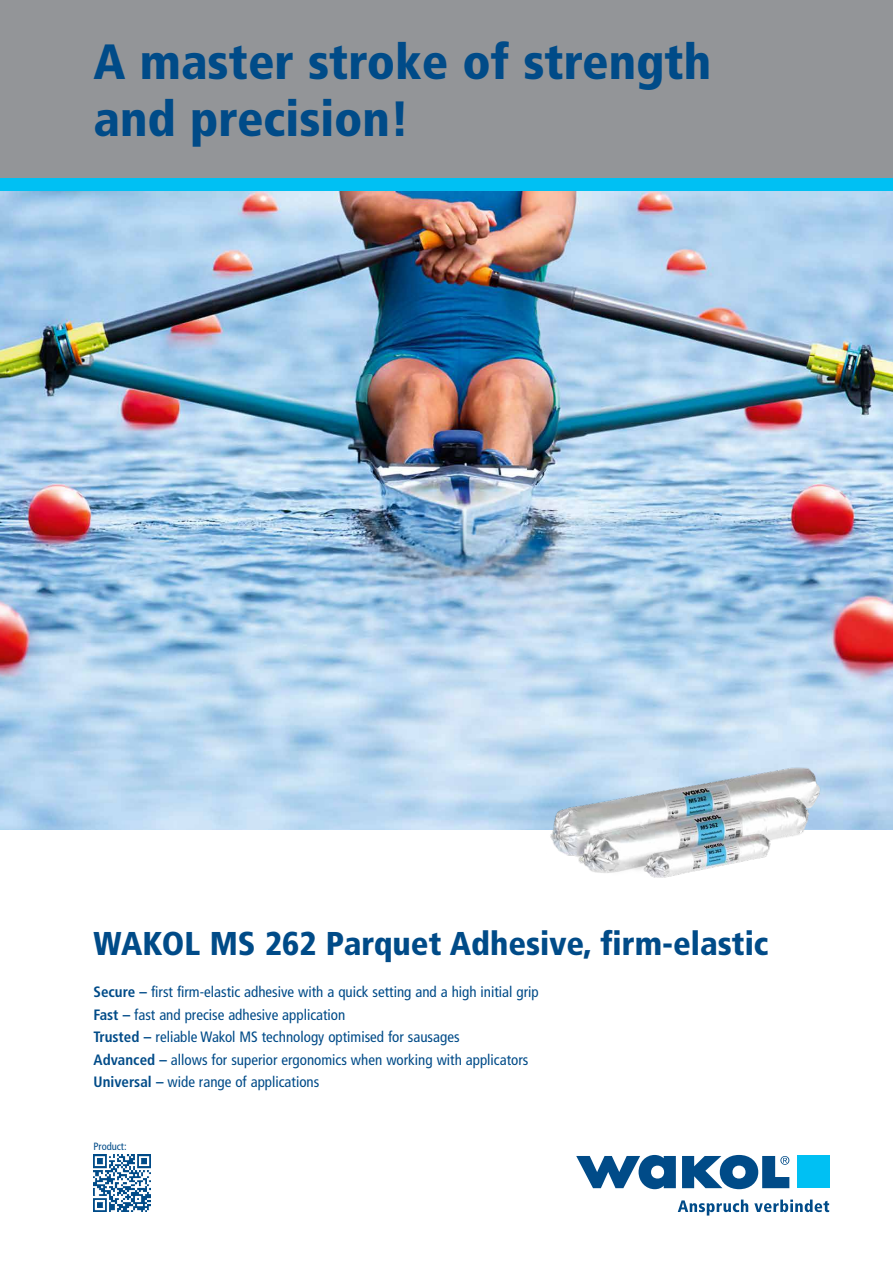
<style>
.page{position:relative;width:893px;height:1263px;background:#fff}
.page>*{position:absolute;margin:0;border:0;box-sizing:border-box;transform-origin:0 0}
.t1{font:900 condensed 49.5px/57px "Frutiger";color:#004b88}
.t2{font:900 condensed 33px "Frutiger";color:#004b88}
.t3{font:condensed 15px/22.5px "Frutiger";color:#004b88}
.t4{font:condensed 10.5px "Frutiger";color:#004b88}
.s1{font-weight:700}
</style>
<div class="page">
<img style="left:0;top:191px;width:893px;height:638px">
<div style="left:0;top:0;width:893px;height:179px;background:#939598"></div>
<div style="left:0;top:179px;width:893px;height:12px;background:#00c0f3"></div>
<svg style="left:678px;top:1199px;width:70px;height:16px"></svg>
<svg style="left:754px;top:1199px;width:75px;height:13px"></svg>
<svg style="left:576px;top:1155px;width:100px;height:34px"></svg>
<svg style="left:682px;top:1155px;width:107px;height:34px"></svg>
<div style="left:797px;top:1156px;width:32px;height:32px;background:#00c0f3"></div>
<img style="left:527px;top:714px;width:355px;height:164px">
<img style="left:94px;top:1155px;width:57px;height:57px">
<h1 class="t1" style="left:94px;top:34px;width:619px">A master stroke of strength and precision!</h1>
<h2 class="t2" style="left:94px;top:924px;width:676px">WAKOL MS 262 Parquet Adhesive, firm-elastic</h2>
<p class="t3" style="left:94px;top:981px;width:447px"><span class="s1">Secure –</span> first firm-elastic adhesive with a quick setting and a high initial grip <span class="s1">Fast –</span> fast and precise adhesive application<br><span class="s1">Trusted –</span> reliable Wakol MS technology optimised for sausages<br><span class="s1">Advanced –</span> allows for superior ergonomics when working with applicators <span class="s1">Universal –</span> wide range of applications</p>
<p class="t4" style="left:94px;top:1140px;width:35px">Product:</p>
</div>
